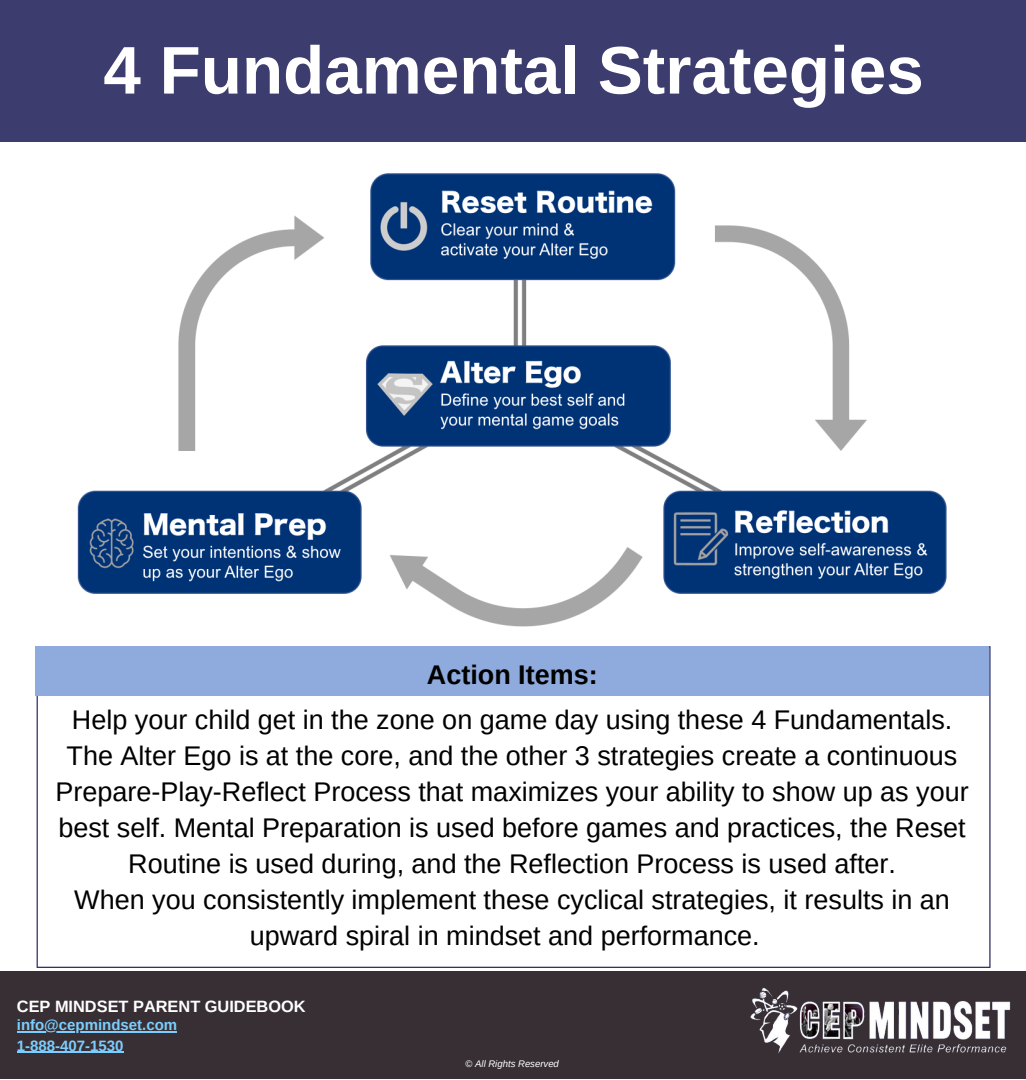
<style>
.page{position:relative;width:1026px;height:1080px;background:#fff}
.page>*{position:absolute;margin:0;border:0;box-sizing:border-box;transform-origin:0 0}
.t1{font:700 67.5px "Arimo";color:#fff}
.t2{font:27px/36px "Arimo";color:#000;text-align:center}
.t3{font:700 27px "Arimo";color:#000}
.t4{font:700 16.5px "Arimo";color:#fff}
.t5{font:700 15px/20.4px "Arimo";color:#7bceff}
.t6{font:italic 9.6px "Arimo";color:#fff}
.s1{font-style:normal}
</style>
<div class="page">
<div style="left:0;top:971px;width:1026px;height:108px;background:#372f34"></div>
<div style="left:0;top:0;width:1026px;height:142px;background:#3c3c6f"></div>
<img style="left:750px;top:987px;width:261px;height:67px">
<svg style="left:37px;top:646px;width:954px;height:322px"></svg>
<div style="left:35px;top:646px;width:954px;height:50px;background:#8faadc"></div>
<img style="left:77px;top:173px;width:870px;height:454px">
<svg style="left:17px;top:1031px;width:27px;height:1px"></svg>
<hr style="left:44px;top:1031px;width:133px;height:1px;background:#7bceff">
<hr style="left:17px;top:1052px;width:107px;height:1px;background:#7bceff">
<h1 class="t1" style="left:103px;top:32px;width:822px">4 Fundamental Strategies</h1>
<p class="t3" style="left:427px;top:659px;width:172px">Action Items:</p>
<p class="t2" style="left:55px;top:701px;width:915px">Help your child get in the zone on game day using these 4 Fundamentals.<br>The Alter Ego is at the core, and the other 3 strategies create a continuous Prepare-Play-Reflect Process that maximizes your ability to show up as your best self. Mental Preparation is used before games and practices, the Reset Routine is used during, and the Reflection Process is used after.<br>When you consistently implement these cyclical strategies, it results in an upward spiral in mindset and performance.</p>
<p class="t4" style="left:17px;top:997px;width:290px">CEP MINDSET PARENT GUIDEBOOK</p>
<p class="t5" style="left:17px;top:1015px;width:162px">info@cepmindset.com<br>1-888-407-1530</p>
<p class="t6" style="left:466px;top:1059px;width:95px"><span class="s1">©</span> All Rights Reserved</p>
</div>
